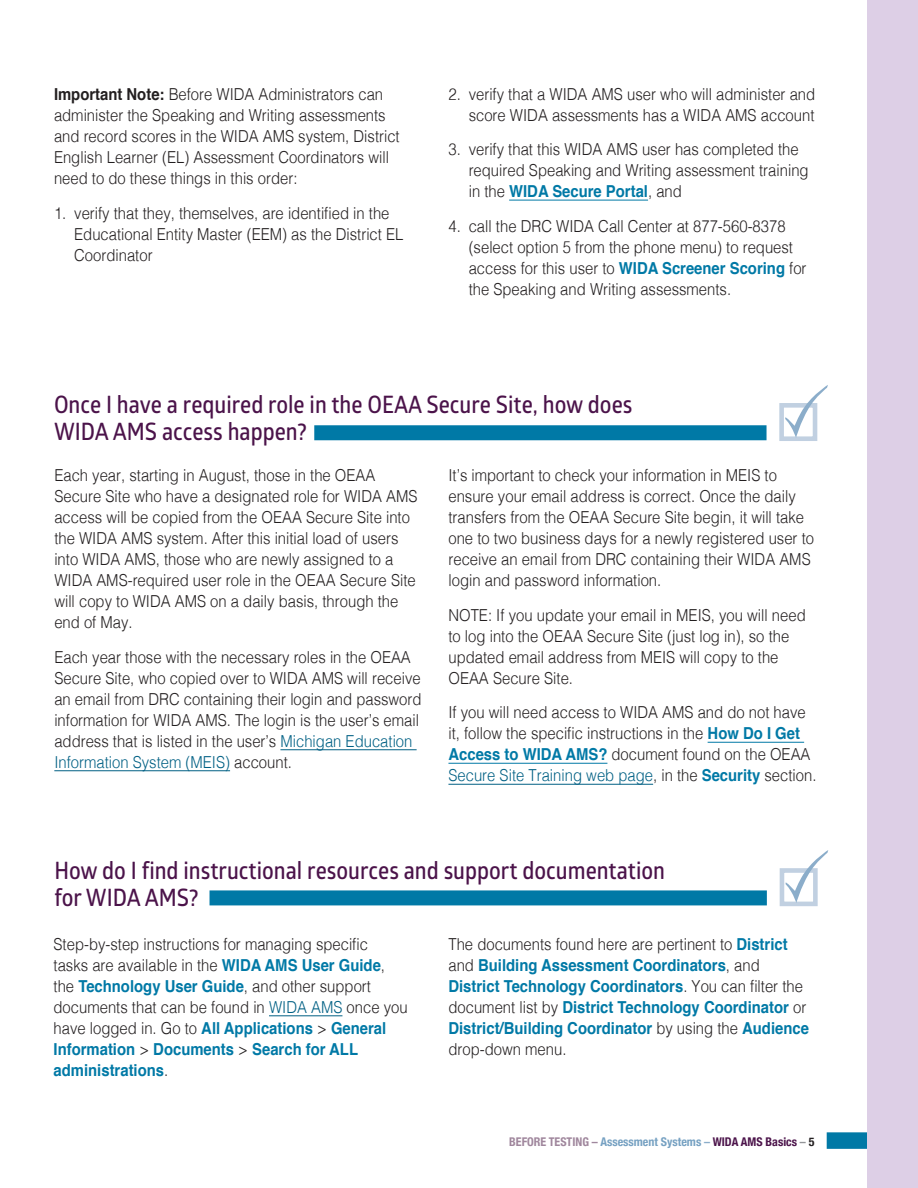
<style>
.page{position:relative;width:918px;height:1188px;background:#fff}
.page>*{position:absolute;margin:0;border:0;box-sizing:border-box;transform-origin:0 0}
.subhead1{font:24px/27px "Glober Semi Bold Free";color:#4b134a;scale:.9 1}
.text1{font:300 16.5px/21px "Helvetica";color:#231f20;scale:.9 1}
.text1-2{font:700 16.5px/21px "Helvetica";color:#0079a6;scale:.9 1}
.t1{font:700 condensed 12px "Helvetica Neue";color:#76a1c2}
.s1{font-weight:700}
.s2{font-weight:700;color:#0079a6}
.s3{color:#006084}
.s4{font-weight:300;color:#231f20}
.s5{color:#a0879d}
.s6{color:#8badca}
.s7{color:#4b134a}
.s8{color:#939598}
.s9{color:#231f20}
</style>
<div class="page">
<div style="left:827px;top:1132px;width:51px;height:17px;background:#0079a6"></div>
<div style="left:867px;top:0;width:51px;height:1188px;background:#ddcfe6"></div>
<div style="left:314px;top:425px;width:453px;height:15px;background:#0079a6"></div>
<svg style="left:779px;top:403px;width:38px;height:38px"></svg>
<svg style="left:785px;top:385px;width:43px;height:53px"></svg>
<hr style="left:509px;top:200px;width:139px;height:1px;background:#0079a6">
<hr style="left:280px;top:749px;width:137px;height:1px;background:#006084">
<hr style="left:54px;top:770px;width:176px;height:1px;background:#006084">
<hr style="left:708px;top:742px;width:96px;height:1px;background:#0079a6">
<hr style="left:448px;top:763px;width:159px;height:1px;background:#0079a6">
<hr style="left:448px;top:784px;width:205px;height:1px;background:#006084">
<div style="left:210px;top:890px;width:557px;height:15px;background:#0079a6"></div>
<svg style="left:780px;top:868px;width:38px;height:38px"></svg>
<svg style="left:785px;top:850px;width:43px;height:53px"></svg>
<hr style="left:269px;top:1015px;width:73px;height:1px;background:#006084">
<p class="text1" style="left:54px;top:83px;width:386px"><span class="s1">Important Note:</span> Before WIDA Administrators can administer the Speaking and Writing assessments and record scores in the WIDA AMS system, District English Learner (EL) Assessment Coordinators will need to do these things in this order:</p>
<p class="text1" style="left:74px;top:201px;width:367px;text-indent:-20px">1. verify that they, themselves, are identified in the<br>Educational Entity Master (EEM) as the District EL<br>Coordinator</p>
<p class="text1" style="left:448px;top:82px;width:409px;text-align:right">2. verify that a WIDA AMS user who will administer and score WIDA assessments has a WIDA AMS account</p>
<p class="text1" style="left:469px;top:138px;width:379px;text-indent:-20px">3. verify that this WIDA AMS user has completed the required Speaking and Writing assessment training in the <span class="s2">WIDA Secure Portal</span>, and</p>
<p class="text1" style="left:469px;top:214px;width:377px;text-indent:-20px">4. call the DRC WIDA Call Center at 877-560-8378 (select option 5 from the phone menu) to request access for this user to <span class="s2">WIDA Screener Scoring</span> for the Speaking and Writing assessments.</p>
<p class="subhead1" style="left:54px;top:391px;width:644px">Once I have a required role in the OEAA Secure Site, how does<br>WIDA AMS access happen?</p>
<p class="text1" style="left:54px;top:464px;width:405px">Each year, starting in August, those in the OEAA Secure Site who have a designated role for WIDA AMS access will be copied from the OEAA Secure Site into the WIDA AMS system. After this initial load of users into WIDA AMS, those who are newly assigned to a WIDA AMS-required user role in the OEAA Secure Site will copy to WIDA AMS on a daily basis, through the end of May.</p>
<p class="text1" style="left:54px;top:645px;width:410px">Each year those with the necessary roles in the OEAA Secure Site, who copied over to WIDA AMS will receive an email from DRC containing their login and password information for WIDA AMS. The login is the user’s email address that is listed in the user’s <span class="s3">Michigan Education Information System (MEIS)</span> account.</p>
<p class="text1" style="left:448px;top:464px;width:408px">It’s important to check your information in MEIS to ensure your email address is correct. Once the daily transfers from the OEAA Secure Site begin, it will take one to two business days for a newly registered user to receive an email from DRC containing their WIDA AMS login and password information.</p>
<p class="text1" style="left:448px;top:603px;width:399px">NOTE: If you update your email in MEIS, you will need to log into the OEAA Secure Site (just log in), so the updated email address from MEIS will copy to the OEAA Secure Site.</p>
<p class="text1" style="left:448px;top:701px;width:411px">If you will need access to WIDA AMS and do not have it, follow the specific instructions in the <span class="s2">How Do I Get Access to WIDA AMS?</span> document found on the OEAA <span class="s3">Secure Site Training web page</span>, in the <span class="s2">Security</span> section.</p>
<p class="subhead1" style="left:54px;top:856px;width:680px">How do I find instructional resources and support documentation for WIDA AMS?</p>
<p class="text1" style="left:54px;top:932px;width:395px">Step-by-step instructions for managing specific<br>tasks are available in the <span class="s2">WIDA AMS User Guide</span>, the <span class="s2">Technology User Guide</span>, and other support documents that can be found in <span class="s3">WIDA AMS</span> once you have logged in. Go to <span class="s2">All Applications</span> &gt; <span class="s2">General Information</span> &gt; <span class="s2">Documents</span> &gt; <span class="s2">Search for ALL administrations</span>.</p>
<p class="text1-2" style="left:448px;top:934px;width:402px"><span class="s4">The documents found here are pertinent to</span> District <span class="s4">and</span> Building Assessment Coordinators<span class="s4">, and </span>District Technology Coordinators<span class="s4">. You can filter the document list by</span> District Technology Coordinator <span class="s4">or </span>District/Building Coordinator <span class="s4">by using the</span> Audience <span class="s4">drop-down menu.</span></p>
<p class="t1" style="left:509px;top:1132px;width:307px"><span class="s5">BEFORE TESTING –</span> Assessment Systems <span class="s6">–</span> <span class="s7">WIDA AMS Basics</span> <span class="s8">–</span> <span class="s9">5</span></p>
</div>
